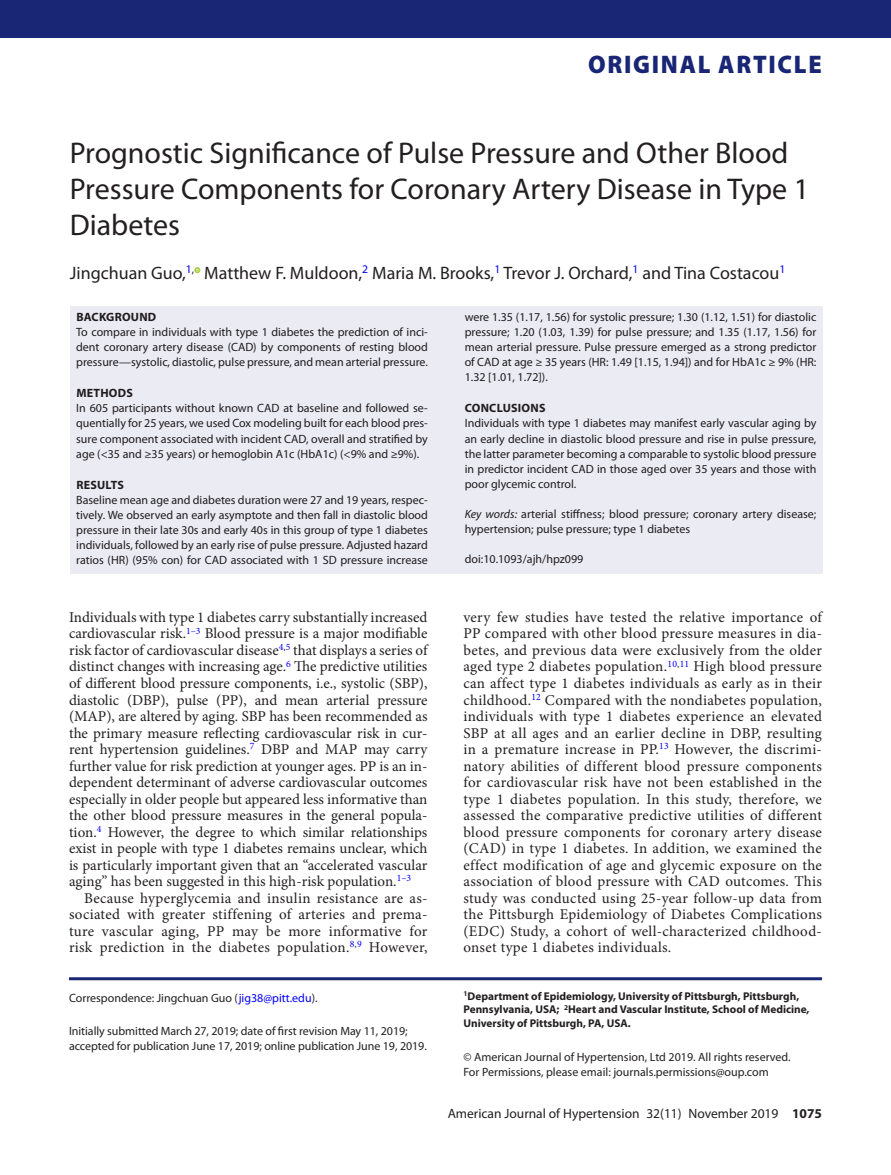
<style>
.page{position:relative;width:891px;height:1175px;background:#fff}
.page>*{position:absolute;margin:0;border:0;box-sizing:border-box;transform-origin:0 0}
.t1{font:30px/36px "Myriad Pro";color:#231f20}
.t2{font:900 25.5px "Myriad Pro";letter-spacing:.07em;color:#192575;scale:.95 1}
.t3{font:18px "Myriad Pro";color:#231f20}
.t4{font:15px/16.5px "Minion Pro";letter-spacing:.015em;color:#231f20;text-align:justify}
.t5{font:13.5px "Myriad Pro";color:#231f20}
.t6{font:12px/15px "Myriad Pro";color:#231f20;text-align:justify}
.t7{font:700 12px "Myriad Pro";letter-spacing:.02em;color:#231f20}
.t8{font:700 11.25px/13.5px "Myriad Pro";color:#231f20}
.s1{font-style:italic}
.s2{color:#00f}
.s3{font-weight:700}
</style>
<div class="page">
<div style="left:0;top:0;width:891px;height:38px;background:#192575"></div>
<hr style="left:69px;top:977px;width:753px;height:3px;background:#192575">
<svg style="left:194px;top:267px;width:6px;height:6px"></svg>
<div style="left:70px;top:306px;width:753px;height:267px;background:#ebebf4"></div>
<h2 class="t2" style="left:588px;top:50px;width:247px">ORIGINAL ARTICLE</h2>
<h1 class="t1" style="left:70px;top:135px;width:741px">Prognostic Significance of Pulse Pressure and Other Blood<br>Pressure Components for Coronary Artery Disease in Type 1<br>Diabetes</h1>
<p class="t3" style="left:70px;top:262px;width:717px">Jingchuan Guo,<sup>1</sup><sup>,</sup> Matthew F. Muldoon,<sup>2</sup> Maria M. Brooks,<sup>1</sup> Trevor J. Orchard,<sup>1</sup> and Tina Costacou<sup>1</sup></p>
<p class="t7" style="left:76px;top:309px;width:82px">BACKGROUND</p>
<p class="t6" style="left:76px;top:324px;width:353px">To compare in individuals with type 1 diabetes the prediction of inci&shy;dent coronary artery disease (CAD) by components of resting blood pressure—systolic, diastolic, pulse pressure, and mean arterial pressure.</p>
<p class="t7" style="left:76px;top:385px;width:58px">METHODS</p>
<p class="t6" style="left:76px;top:401px;width:353px">In 605 participants without known CAD at baseline and followed se&shy;quentially for 25 years, we used Cox modeling built for each blood pres&shy;sure component associated with incident CAD, overall and stratified by age (&lt;35 and ≥35 years) or hemoglobin A1c (HbA1c) (&lt;9% and ≥9%).</p>
<p class="t7" style="left:76px;top:477px;width:49px">RESULTS</p>
<p class="t6" style="left:76px;top:492px;width:353px">Baseline mean age and diabetes duration were 27 and 19 years, respec&shy;tively. We observed an early asymptote and then fall in diastolic blood pressure in their late 30s and early 40s in this group of type 1 diabetes individuals, followed by an early rise of pulse pressure. Adjusted hazard ratios (HR) (95% con) for CAD associated with 1 SD pressure increase</p>
<p class="t6" style="left:465px;top:309px;width:353px">were 1.35 (1.17, 1.56) for systolic pressure; 1.30 (1.12, 1.51) for diastolic pressure; 1.20 (1.03, 1.39) for pulse pressure; and 1.35 (1.17, 1.56) for mean arterial pressure. Pulse pressure emerged as a strong predictor of CAD at age ≥ 35 years (HR: 1.49 [1.15, 1.94]) and for HbA1c ≥ 9% (HR:<br>1.32 [1.01, 1.72]).</p>
<p class="t7" style="left:465px;top:400px;width:82px">CONCLUSIONS</p>
<p class="t6" style="left:465px;top:416px;width:353px">Individuals with type 1 diabetes may manifest early vascular aging by an early decline in diastolic blood pressure and rise in pulse pressure, the latter parameter becoming a comparable to systolic blood pressure in predictor incident CAD in those aged over 35 years and those with poor glycemic control.</p>
<p class="t6" style="left:465px;top:506px;width:353px"><span class="s1">Key words:</span> arterial stiffness; blood pressure; coronary artery disease; hypertension; pulse pressure; type 1 diabetes</p>
<p class="t6" style="left:465px;top:551px;width:120px">doi:10.1093/ajh/hpz099</p>
<p class="t4" style="left:69px;top:609px;width:360px">Individuals with type 1 diabetes carry substantially increased cardiovascular risk.<sup>1–3</sup> Blood pressure is a major modifiable risk factor of cardiovascular disease<sup>4</sup><sup>,</sup><sup>5</sup> that displays a series of distinct changes with increasing age.<sup>6</sup> The predictive utilities of different blood pressure components, i.e., systolic (SBP), diastolic (DBP), pulse (PP), and mean arterial pressure (MAP), are altered by aging. SBP has been recommended as the primary measure reflecting cardiovascular risk in cur&shy;rent hypertension guidelines.<sup>7</sup> DBP and MAP may carry further value for risk prediction at younger ages. PP is an in&shy;dependent determinant of adverse cardiovascular outcomes especially in older people but appeared less informative than the other blood pressure measures in the general popula&shy;tion.<sup>4</sup> However, the degree to which similar relationships exist in people with type 1 diabetes remains unclear, which is particularly important given that an “accelerated vascular aging” has been suggested in this high-risk population.<sup>1–3</sup></p>
<p class="t4" style="left:69px;top:889px;width:360px;text-indent:15px">Because hyperglycemia and insulin resistance are as&shy;sociated with greater stiffening of arteries and prema&shy;ture vascular aging, PP may be more informative for risk prediction in the diabetes population.<sup>8</sup><sup>,</sup><sup>9</sup> However,</p>
<p class="t6" style="left:69px;top:990px;width:250px">Correspondence: Jingchuan Guo (<span class="s2">jig38@pitt.edu</span>).</p>
<p class="t6" style="left:69px;top:1023px;width:359px">Initially submitted March 27, 2019; date of first revision May 11, 2019; accepted for publication June 17, 2019; online publication June 19, 2019.</p>
<p class="t4" style="left:463px;top:609px;width:360px">very few studies have tested the relative importance of PP compared with other blood pressure measures in dia&shy;betes, and previous data were exclusively from the older aged type 2 diabetes population.<sup>10</sup><sup>,</sup><sup>11</sup> High blood pressure can affect type 1 diabetes individuals as early as in their childhood.<sup>12</sup> Compared with the nondiabetes population, individuals with type 1 diabetes experience an elevated SBP at all ages and an earlier decline in DBP, resulting in a premature increase in PP.<sup>13</sup> However, the discrimi&shy;natory abilities of different blood pressure components for cardiovascular risk have not been established in the type 1 diabetes population. In this study, therefore, we assessed the comparative predictive utilities of different blood pressure components for coronary artery disease (CAD) in type 1 diabetes. In addition, we examined the effect modification of age and glycemic exposure on the association of blood pressure with CAD outcomes. This study was conducted using 25-year follow-up data from the Pittsburgh Epidemiology of Diabetes Complications (EDC) Study, a cohort of well-characterized childhood&shy;onset type 1 diabetes individuals.</p>
<p class="t8" style="left:463px;top:988px;width:348px"><sup>1</sup>Department of Epidemiology, University of Pittsburgh, Pittsburgh,<br>Pennsylvania, USA; <sup>2</sup>Heart and Vascular Institute, School of Medicine,<br>University of Pittsburgh, PA, USA.</p>
<p class="t6" style="left:463px;top:1049px;width:329px">© American Journal of Hypertension, Ltd 2019. All rights reserved.<br>For Permissions, please email: journals.permissions@oup.com</p>
<p class="t5" style="left:448px;top:1105px;width:376px">American Journal of Hypertension 32(11) November 2019 <span class="s3">1075</span></p>
</div>
